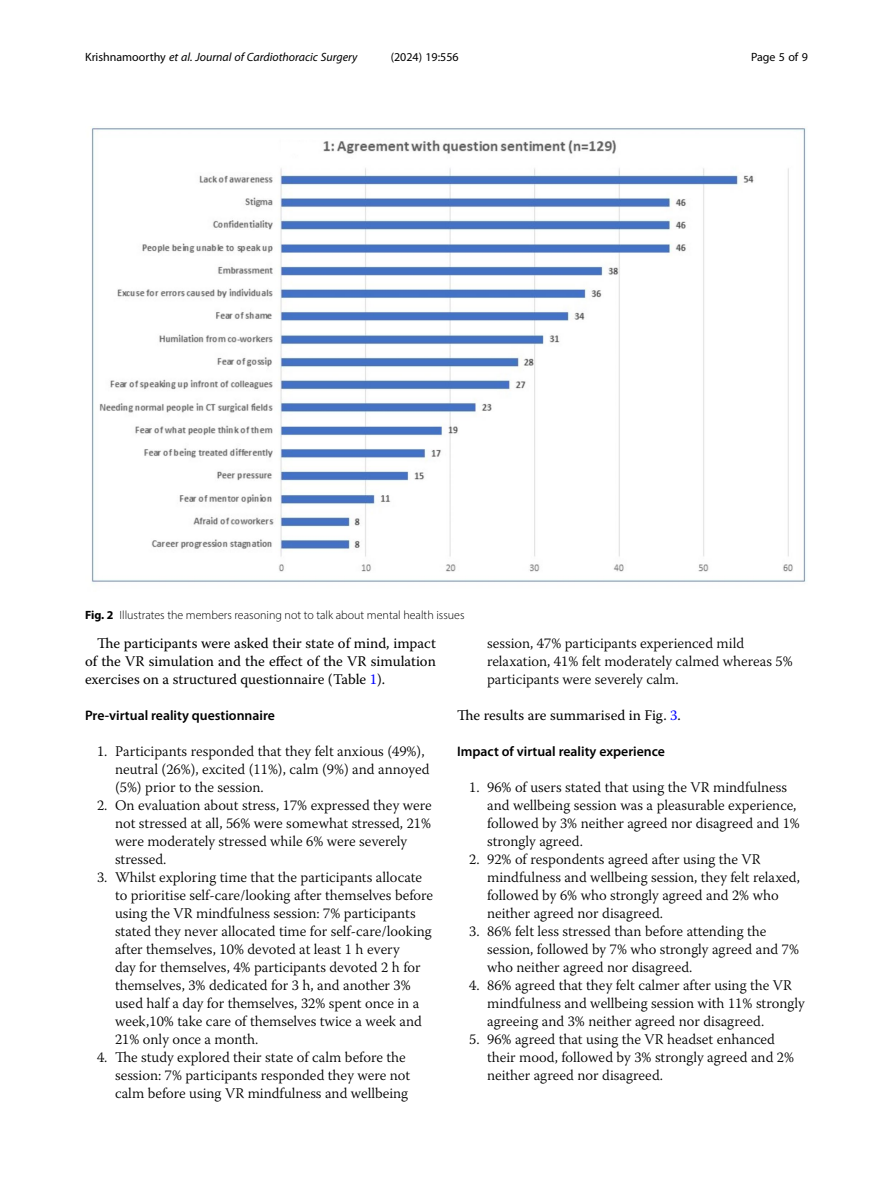
<style>
.page{position:relative;width:893px;height:1191px;background:#fff}
.page>*{position:absolute;margin:0;border:0;box-sizing:border-box;transform-origin:0 0}
.Ordered_L1{font:300 14.7px/18px "Warnock Pro";color:#000}
.Body_Text_Indent{font:14.7px/18px "Warnock Pro";color:#000;text-align:justify}
.Body_Text{font:14.7px "Warnock Pro";color:#000}
.Head_2{font:600 13.8px "Myriad Pro";color:#000}
.Figure_Caption{font:300 12px "Myriad Pro";color:#000}
.t1{font:italic 12px "Myriad Pro";color:#000}
.t2{font:12px "Myriad Pro";color:#000}
.s1{font-style:normal}
.s2{font-weight:700}
.s3{color:#00f}
</style>
<div class="page">
<img style="left:91px;top:127px;width:716px;height:457px">
<p class="t1" style="left:85px;top:50px;width:274px"><span class="s1">Krishnamoorthy</span> et al. Journal of Cardiothoracic Surgery</p>
<p class="t2" style="left:391px;top:50px;width:70px">(2024) 19:556</p>
<p class="t2" style="left:751px;top:50px;width:58px">Page 5 of 9</p>
<p class="Figure_Caption" style="left:85px;top:607px;width:381px"><span class="s2">Fig. 2</span> Illustrates the members reasoning not to talk about mental health issues</p>
<p class="Body_Text_Indent" style="left:85px;top:634px;width:352px;text-indent:12px">The participants were asked their state of mind, impact of the VR simulation and the effect of the VR simulation exercises on a structured questionnaire (Table <span class="s3">1</span>).</p>
<p class="Head_2" style="left:85px;top:707px;width:191px">Pre-virtual reality questionnaire</p>
<p class="Ordered_L1" style="left:115px;top:742px;width:316px;text-indent:-18px">1. Participants responded that they felt anxious (49%), neutral (26%), excited (11%), calm (9%) and annoyed (5%) prior to the session.</p>
<p class="Ordered_L1" style="left:115px;top:796px;width:318px;text-indent:-18px">2. On evaluation about stress, 17% expressed they were not stressed at all, 56% were somewhat stressed, 21% were moderately stressed while 6% were severely stressed.</p>
<p class="Ordered_L1" style="left:115px;top:868px;width:320px;text-indent:-18px">3. Whilst exploring time that the participants allocate to prioritise self-care/looking after themselves before using the VR mindfulness session: 7% participants stated they never allocated time for self-care/looking after themselves, 10% devoted at least 1 h every<br>day for themselves, 4% participants devoted 2 h for themselves, 3% dedicated for 3 h, and another 3% used half a day for themselves, 32% spent once in a week,10% take care of themselves twice a week and 21% only once a month.</p>
<p class="Ordered_L1" style="left:115px;top:1048px;width:297px;text-indent:-18px">4. The study explored their state of calm before the session: 7% participants responded they were not calm before using VR mindfulness and wellbeing</p>
<p class="Ordered_L1" style="left:487px;top:634px;width:307px">session, 47% participants experienced mild relaxation, 41% felt moderately calmed whereas 5% participants were severely calm.</p>
<p class="Body_Text" style="left:457px;top:706px;width:225px">The results are summarised in Fig. <span class="s3">3</span>.</p>
<p class="Head_2" style="left:457px;top:743px;width:209px">Impact of virtual reality experience</p>
<p class="Ordered_L1" style="left:487px;top:778px;width:314px;text-indent:-18px">1. 96% of users stated that using the VR mindfulness and wellbeing session was a pleasurable experience, followed by 3% neither agreed nor disagreed and 1% strongly agreed.</p>
<p class="Ordered_L1" style="left:487px;top:850px;width:314px;text-indent:-18px">2. 92% of respondents agreed after using the VR mindfulness and wellbeing session, they felt relaxed, followed by 6% who strongly agreed and 2% who neither agreed nor disagreed.</p>
<p class="Ordered_L1" style="left:487px;top:922px;width:313px;text-indent:-18px">3. 86% felt less stressed than before attending the session, followed by 7% who strongly agreed and 7% who neither agreed nor disagreed.</p>
<p class="Ordered_L1" style="left:487px;top:976px;width:319px;text-indent:-18px">4. 86% agreed that they felt calmer after using the VR mindfulness and wellbeing session with 11% strongly agreeing and 3% neither agreed nor disagreed.</p>
<p class="Ordered_L1" style="left:487px;top:1030px;width:308px;text-indent:-18px">5. 96% agreed that using the VR headset enhanced their mood, followed by 3% strongly agreed and 2% neither agreed nor disagreed.</p>
</div>
